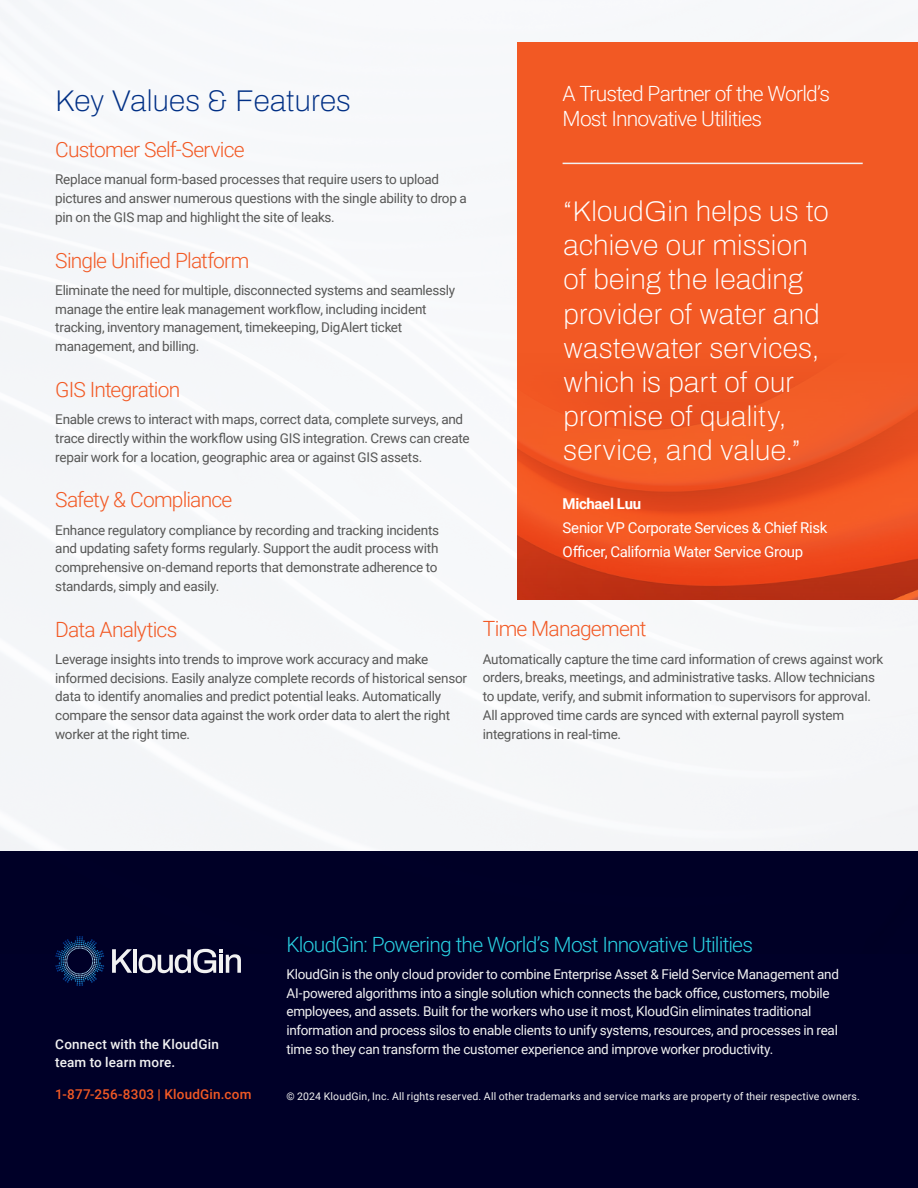
<style>
.page{position:relative;width:918px;height:1188px;background:#fff}
.page>*{position:absolute;margin:0;border:0;box-sizing:border-box;transform-origin:0 0}
.t1{font:600 30px "Archivo";letter-spacing:.01em;color:#002f85}
.t2{font:600 28.5px/34.2px "Archivo";letter-spacing:.01em;color:#fff}
.t3{font:300 21px "Roboto";letter-spacing:-.04em;color:#f25924}
.t4{font:300 21px/25.2px "Roboto";letter-spacing:-.04em;color:#fff}
.t5{font:300 21px "Roboto";letter-spacing:-.04em;color:#29d1e3}
.t6{font:15px/24px "Roboto";letter-spacing:-.02em;color:#fff}
.t7{font:700 15px "Roboto";letter-spacing:-.02em;color:#fff}
.t8{font:13.5px/18.8px "Roboto";letter-spacing:-.02em;color:#575756}
.t9{font:13.5px/18.8px "Roboto";letter-spacing:-.02em;color:#f2f2f2}
.t10{font:500 13.5px/18.8px "Roboto";letter-spacing:.015em;color:#f2f2f2}
.t11{font:500 13.5px "Roboto";letter-spacing:.015em;color:#f25924}
.t12{font:10.5px "Roboto";letter-spacing:.015em;color:#f2f2f2}
</style>
<div class="page">
<div style="left:0;top:0;width:918px;height:851px;background:#f5f7f9"></div>
<div style="left:0;top:851px;width:918px;height:337px;background:#000028"></div>
<svg style="left:65px;top:936px;width:30px;height:7px"></svg>
<svg style="left:112px;top:949px;width:20px;height:24px"></svg>
<hr style="left:133px;top:949px;width:4px;height:24px;background:#f2f2f2">
<svg style="left:139px;top:949px;width:102px;height:24px"></svg>
<img style="left:517px;top:43px;width:401px;height:557px">
<hr style="left:563px;top:163px;width:300px;height:1px;background:#f2f2f2">
<h1 class="t1" style="left:55px;top:79px;width:297px">Key Values &amp; Features</h1>
<h3 class="t3" style="left:55px;top:135px;width:191px">Customer Self-Service</h3>
<p class="t8" style="left:55px;top:170px;width:413px">Replace manual form-based processes that require users to upload pictures and answer numerous questions with the single ability to drop a pin on the GIS map and highlight the site of leaks.</p>
<h3 class="t3" style="left:55px;top:245px;width:196px">Single Unified Platform</h3>
<p class="t8" style="left:55px;top:280px;width:402px">Eliminate the need for multiple, disconnected systems and seamlessly manage the entire leak management workflow, including incident tracking, inventory management, timekeeping, DigAlert ticket management, and billing.</p>
<h3 class="t3" style="left:55px;top:375px;width:127px">GIS Integration</h3>
<p class="t8" style="left:55px;top:409px;width:416px">Enable crews to interact with maps, correct data, complete surveys, and trace directly within the workflow using GIS integration. Crews can create repair work for a location, geographic area or against GIS assets.</p>
<h3 class="t3" style="left:55px;top:485px;width:179px">Safety &amp; Compliance</h3>
<p class="t8" style="left:55px;top:520px;width:385px;text-align:justify">Enhance regulatory compliance by recording and tracking incidents and updating safety forms regularly. Support the audit process with comprehensive on-demand reports that demonstrate adherence to standards, simply and easily.</p>
<h3 class="t3" style="left:55px;top:614px;width:124px">Data Analytics</h3>
<p class="t8" style="left:55px;top:649px;width:413px">Leverage insights into trends to improve work accuracy and make informed decisions. Easily analyze complete records of historical sensor data to identify anomalies and predict potential leaks. Automatically compare the sensor data against the work order data to alert the right worker at the right time.</p>
<h3 class="t4" style="left:563px;top:80px;width:269px">A Trusted Partner of the World’s<br>Most Innovative Utilities</h3>
<h2 class="t2" style="left:564px;top:194px;width:267px">“KloudGin helps us to achieve our mission of being the leading provider of water and wastewater services, which is part of our promise of quality, service, and value.”</h2>
<p class="t7" style="left:563px;top:493px;width:80px">Michael Luu</p>
<p class="t6" style="left:563px;top:515px;width:266px">Senior VP Corporate Services &amp; Chief Risk<br>Officer, California Water Service Group</p>
<h3 class="t3" style="left:483px;top:614px;width:165px">Time Management</h3>
<p class="t8" style="left:483px;top:649px;width:402px">Automatically capture the time card information of crews against work orders, breaks, meetings, and administrative tasks. Allow technicians to update, verify, and submit information to supervisors for approval.<br>All approved time cards are synced with external payroll system integrations in real-time.</p>
<h3 class="t5" style="left:286px;top:929px;width:468px">KloudGin: Powering the World’s Most Innovative Utilities</h3>
<p class="t9" style="left:286px;top:964px;width:554px">KloudGin is the only cloud provider to combine Enterprise Asset &amp; Field Service Management and AI-powered algorithms into a single solution which connects the back office, customers, mobile employees, and assets. Built for the workers who use it most, KloudGin eliminates traditional information and process silos to enable clients to unify systems, resources, and processes in real time so they can transform the customer experience and improve worker productivity.</p>
<p class="t10" style="left:55px;top:1034px;width:165px">Connect with the KloudGin team to learn more.</p>
<p class="t11" style="left:55px;top:1085px;width:198px">1-877-256-8303 | KloudGin.com</p>
<p class="t12" style="left:286px;top:1089px;width:575px">© 2024 KloudGin, Inc. All rights reserved. All other trademarks and service marks are property of their respective owners.</p>
</div>
